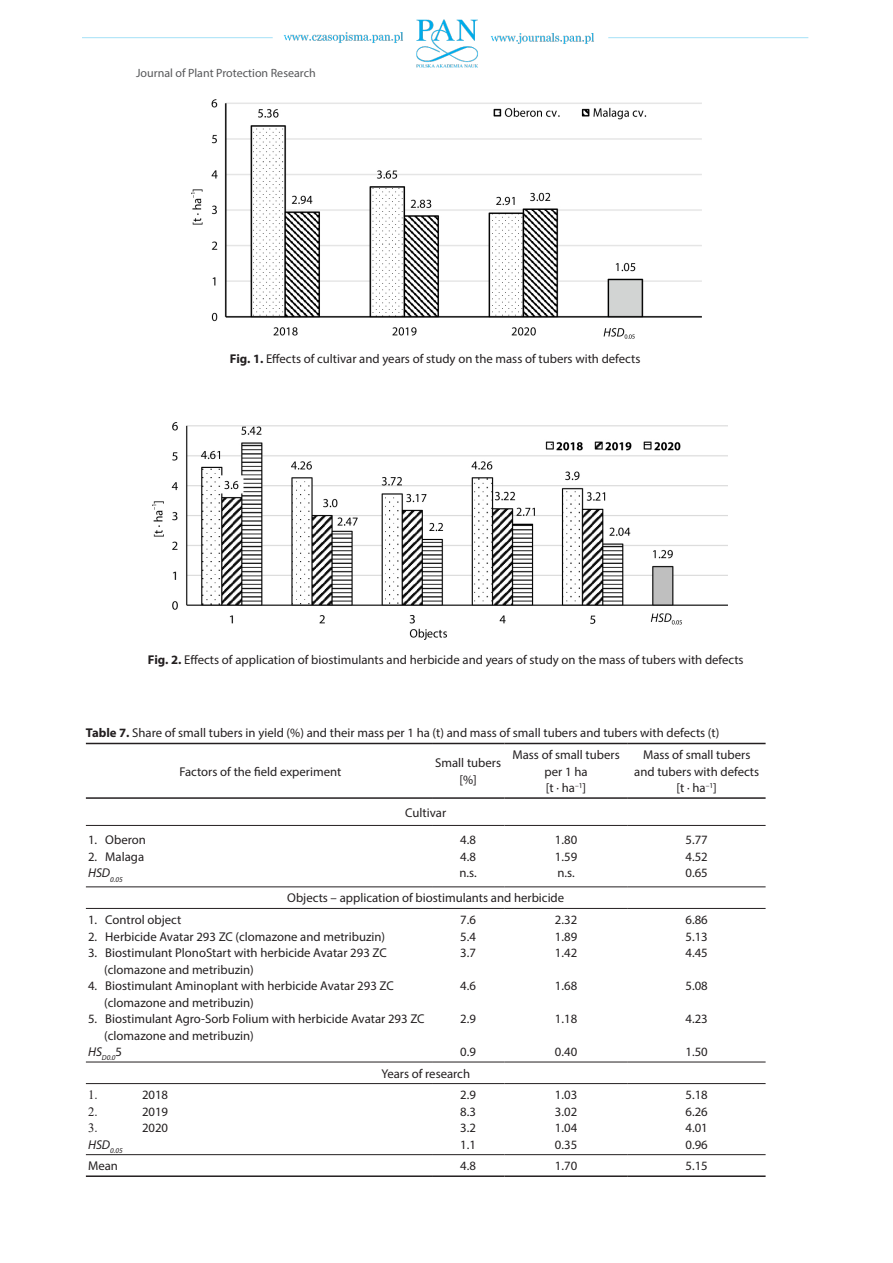
<style>
.page{position:relative;width:893px;height:1263px;background:#fff}
.page>*{position:absolute;margin:0;border:0;box-sizing:border-box;transform-origin:0 0}
._00_Podpis{font:12.75px/16.5px "Myriad Pro";color:#231f20;text-align:center}
.List_Paragraph{font:12.75px/16.5px "Myriad Pro";color:#231f20}
.t1{font:12.75px "Times New Roman";color:#231f20}
.t2{font:12px "Myriad Pro";color:#57585a}
.List_Paragraph-2{font:italic 7.5px "Myriad Pro";color:#231f20}
.s1{color:#fff}
.s2{font-weight:700}
</style>
<div class="page">
<img style="left:82px;top:19px;width:727px;height:49px">
<hr style="left:86px;top:743px;width:346px;height:1px;background:#231f20">
<hr style="left:432px;top:743px;width:72px;height:1px;background:#231f20">
<hr style="left:504px;top:743px;width:124px;height:1px;background:#231f20">
<hr style="left:628px;top:743px;width:138px;height:1px;background:#231f20">
<hr style="left:86px;top:797px;width:346px;height:2px;background:#231f20">
<hr style="left:432px;top:797px;width:72px;height:2px;background:#231f20">
<hr style="left:504px;top:797px;width:124px;height:2px;background:#231f20">
<hr style="left:628px;top:797px;width:138px;height:2px;background:#231f20">
<hr style="left:86px;top:1175px;width:346px;height:2px;background:#231f20">
<hr style="left:432px;top:1175px;width:72px;height:2px;background:#231f20">
<hr style="left:504px;top:1175px;width:124px;height:2px;background:#231f20">
<hr style="left:628px;top:1175px;width:138px;height:2px;background:#231f20">
<hr style="left:86px;top:825px;width:346px;height:1px;background:#231f20">
<hr style="left:432px;top:825px;width:72px;height:1px;background:#231f20">
<hr style="left:504px;top:825px;width:124px;height:1px;background:#231f20">
<hr style="left:628px;top:825px;width:138px;height:1px;background:#231f20">
<hr style="left:86px;top:886px;width:346px;height:1px;background:#231f20">
<hr style="left:432px;top:886px;width:72px;height:1px;background:#231f20">
<hr style="left:504px;top:886px;width:124px;height:1px;background:#231f20">
<hr style="left:628px;top:886px;width:138px;height:1px;background:#231f20">
<hr style="left:86px;top:908px;width:346px;height:1px;background:#231f20">
<hr style="left:432px;top:908px;width:72px;height:1px;background:#231f20">
<hr style="left:504px;top:908px;width:124px;height:1px;background:#231f20">
<hr style="left:628px;top:908px;width:138px;height:1px;background:#231f20">
<hr style="left:86px;top:1062px;width:346px;height:1px;background:#231f20">
<hr style="left:432px;top:1062px;width:72px;height:1px;background:#231f20">
<hr style="left:504px;top:1062px;width:124px;height:1px;background:#231f20">
<hr style="left:628px;top:1062px;width:138px;height:1px;background:#231f20">
<hr style="left:86px;top:1083px;width:346px;height:1px;background:#231f20">
<hr style="left:432px;top:1083px;width:72px;height:1px;background:#231f20">
<hr style="left:504px;top:1083px;width:124px;height:1px;background:#231f20">
<hr style="left:628px;top:1083px;width:138px;height:1px;background:#231f20">
<hr style="left:86px;top:1154px;width:346px;height:1px;background:#231f20">
<hr style="left:432px;top:1154px;width:72px;height:1px;background:#231f20">
<hr style="left:504px;top:1154px;width:124px;height:1px;background:#231f20">
<hr style="left:628px;top:1154px;width:138px;height:1px;background:#231f20">
<img style="left:191px;top:99px;width:511px;height:240px">
<img style="left:152px;top:423px;width:576px;height:216px">
<p class="t2" style="left:136px;top:66px;width:241px">Journal of Plant Protection Research <span class="s1">64 (3), 2024</span></p>
<p class="_00_Podpis" style="left:230px;top:350px;width:412px"><span class="s2">Fig. 1.</span> Effects of cultivar and years of study on the mass of tubers with defects</p>
<p class="_00_Podpis" style="left:148px;top:651px;width:597px"><span class="s2">Fig. 2.</span> Effects of application of biostimulants and herbicide and years of study on the mass of tubers with defects</p>
<p class="_00_Podpis" style="left:86px;top:724px;width:635px"><span class="s2">Table 7.</span> Share of small tubers in yield (%) and their mass per 1 ha (t) and mass of small tubers and tubers with defects (t)</p>
<p class="_00_Podpis" style="left:180px;top:763px;width:163px">Factors of the field experiment</p>
<p class="_00_Podpis" style="left:435px;top:754px;width:67px">Small tubers [%]</p>
<p class="_00_Podpis" style="left:512px;top:746px;width:109px">Mass of small tubers per 1 ha<br>[t ∙ ha<sup>–1</sup>]</p>
<p class="_00_Podpis" style="left:634px;top:746px;width:126px">Mass of small tubers and tubers with defects [t ∙ ha<sup>–1</sup>]</p>
<p class="_00_Podpis" style="left:405px;top:804px;width:42px">Cultivar</p>
<p class="List_Paragraph" style="left:88px;top:832px;width:59px">1. Oberon</p>
<p class="List_Paragraph" style="left:88px;top:848px;width:58px">2. Malaga</p>
<p class="List_Paragraph-2" style="left:88px;top:874px;width:36px"><sup>HSD</sup>0.05</p>
<p class="_00_Podpis" style="left:460px;top:832px;width:17px">4.8</p>
<p class="_00_Podpis" style="left:460px;top:848px;width:17px">4.8</p>
<p class="_00_Podpis" style="left:460px;top:865px;width:19px">n.s.</p>
<p class="_00_Podpis" style="left:555px;top:832px;width:24px">1.80</p>
<p class="_00_Podpis" style="left:555px;top:848px;width:24px">1.59</p>
<p class="_00_Podpis" style="left:557px;top:865px;width:19px">n.s.</p>
<p class="_00_Podpis" style="left:686px;top:832px;width:24px">5.77</p>
<p class="_00_Podpis" style="left:686px;top:848px;width:24px">4.52</p>
<p class="_00_Podpis" style="left:686px;top:865px;width:24px">0.65</p>
<p class="_00_Podpis" style="left:287px;top:890px;width:278px">Objects – application of biostimulants and herbicide</p>
<p class="List_Paragraph" style="left:88px;top:911px;width:95px">1. Control object</p>
<p class="List_Paragraph" style="left:88px;top:928px;width:299px">2. Herbicide Avatar 293 ZC (clomazone and metribuzin)</p>
<p class="List_Paragraph" style="left:104px;top:944px;width:284px;text-indent:-16px">3. Biostimulant PlonoStart with herbicide Avatar 293 ZC (clomazone and metribuzin)</p>
<p class="List_Paragraph" style="left:104px;top:977px;width:291px;text-indent:-16px">4. Biostimulant Aminoplant with herbicide Avatar 293 ZC (clomazone and metribuzin)</p>
<p class="List_Paragraph" style="left:104px;top:1010px;width:322px;text-indent:-16px">5. Biostimulant Agro-Sorb Folium with herbicide Avatar 293 ZC (clomazone and metribuzin)</p>
<p class="List_Paragraph-2" style="left:88px;top:1053px;width:36px"><sup>HS</sup>D0.0<sup>5</sup></p>
<p class="_00_Podpis" style="left:460px;top:911px;width:17px">7.6</p>
<p class="_00_Podpis" style="left:460px;top:928px;width:17px">5.4</p>
<p class="_00_Podpis" style="left:460px;top:944px;width:17px">3.7</p>
<p class="_00_Podpis" style="left:460px;top:977px;width:17px">4.6</p>
<p class="_00_Podpis" style="left:460px;top:1010px;width:17px">2.9</p>
<p class="_00_Podpis" style="left:460px;top:1043px;width:17px">0.9</p>
<p class="t1" style="left:88px;top:1086px;width:11px">1.</p>
<p class="_00_Podpis" style="left:142px;top:1086px;width:28px">2018</p>
<p class="t1" style="left:88px;top:1102px;width:11px">2.</p>
<p class="_00_Podpis" style="left:142px;top:1103px;width:28px">2019</p>
<p class="t1" style="left:88px;top:1119px;width:11px">3.</p>
<p class="_00_Podpis" style="left:142px;top:1119px;width:28px">2020</p>
<p class="List_Paragraph-2" style="left:88px;top:1146px;width:36px"><sup>HSD</sup>0.05</p>
<p class="_00_Podpis" style="left:381px;top:1065px;width:90px">Years of research</p>
<p class="_00_Podpis" style="left:460px;top:1086px;width:17px">2.9</p>
<p class="_00_Podpis" style="left:460px;top:1103px;width:17px">8.3</p>
<p class="_00_Podpis" style="left:460px;top:1119px;width:17px">3.2</p>
<p class="_00_Podpis" style="left:460px;top:1136px;width:17px">1.1</p>
<p class="_00_Podpis" style="left:555px;top:911px;width:24px">2.32</p>
<p class="_00_Podpis" style="left:555px;top:928px;width:24px">1.89</p>
<p class="_00_Podpis" style="left:555px;top:944px;width:24px">1.42</p>
<p class="_00_Podpis" style="left:555px;top:977px;width:24px">1.68</p>
<p class="_00_Podpis" style="left:555px;top:1010px;width:24px">1.18</p>
<p class="_00_Podpis" style="left:555px;top:1043px;width:24px">0.40</p>
<p class="_00_Podpis" style="left:555px;top:1086px;width:24px">1.03</p>
<p class="_00_Podpis" style="left:555px;top:1103px;width:24px">3.02</p>
<p class="_00_Podpis" style="left:555px;top:1119px;width:24px">1.04</p>
<p class="_00_Podpis" style="left:555px;top:1136px;width:24px">0.35</p>
<p class="_00_Podpis" style="left:686px;top:911px;width:24px">6.86</p>
<p class="_00_Podpis" style="left:686px;top:928px;width:24px">5.13</p>
<p class="_00_Podpis" style="left:686px;top:944px;width:24px">4.45</p>
<p class="_00_Podpis" style="left:686px;top:977px;width:24px">5.08</p>
<p class="_00_Podpis" style="left:686px;top:1010px;width:24px">4.23</p>
<p class="_00_Podpis" style="left:686px;top:1043px;width:24px">1.50</p>
<p class="_00_Podpis" style="left:686px;top:1086px;width:24px">5.18</p>
<p class="_00_Podpis" style="left:686px;top:1103px;width:24px">6.26</p>
<p class="_00_Podpis" style="left:686px;top:1119px;width:24px">4.01</p>
<p class="_00_Podpis" style="left:686px;top:1136px;width:24px">0.96</p>
<p class="_00_Podpis" style="left:88px;top:1157px;width:31px">Mean</p>
<p class="_00_Podpis" style="left:460px;top:1157px;width:17px">4.8</p>
<p class="_00_Podpis" style="left:555px;top:1157px;width:24px">1.70</p>
<p class="_00_Podpis" style="left:686px;top:1157px;width:24px">5.15</p>
</div>
